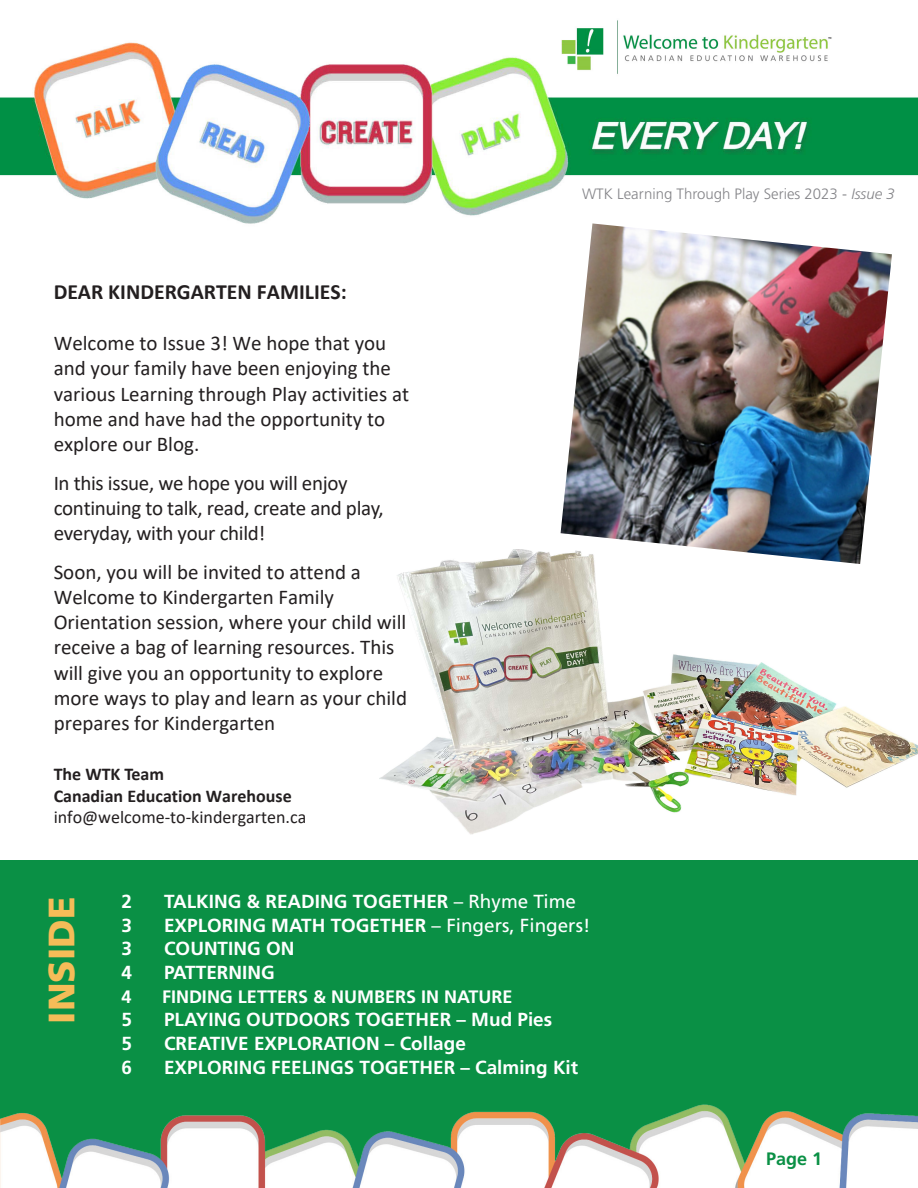
<style>
.page{position:relative;width:918px;height:1188px;background:#fff}
.page>*{position:absolute;margin:0;border:0;box-sizing:border-box;transform-origin:0 0}
.t1{font:900 36.75px "Frutiger LT Std";color:#f5bc58}
.t2{font:700 21.75px "Calibri";color:#231f20}
.t3{font:21px/25.2px "Calibri";color:#231f20}
.t4{font:700 18.9px "Frutiger LT Std";color:#fff}
.t5{font:700 18px/21.6px "Calibri";color:#231f20}
.t6{font:700 18px "Frutiger LT Std";color:#fff}
.t7{font:18px "Calibri";color:#231f20}
.t8{font:700 18px "Frutiger LT Std";color:#0a9045}
.t9{font:300 15px "Frutiger LT Std";color:#848488}
.s1{font-style:italic}
.s2{font-weight:400}
</style>
<div class="page">
<div style="left:0;top:860px;width:918px;height:328px;background:#0a9045"></div>
<img style="left:0;top:1104px;width:918px;height:84px">
<img style="left:0;top:42px;width:918px;height:182px">
<img style="left:543px;top:20px;width:328px;height:61px">
<div style="left:764px;top:205px;width:100px;height:85px;background:#fff"></div>
<img style="left:380px;top:550px;width:538px;height:285px">
<img style="left:561px;top:223px;width:331px;height:341px">
<p class="t2" style="left:54px;top:277px;width:295px">DEAR KINDERGARTEN FAMILIES:</p>
<p class="t3" style="left:54px;top:330px;width:357px">Welcome to Issue 3! We hope that you and your family have been enjoying the various Learning through Play activities at home and have had the opportunity to explore our Blog.</p>
<p class="t3" style="left:54px;top:470px;width:332px">In this issue, we hope you will enjoy continuing to talk, read, create and play, everyday, with your child!</p>
<p class="t3" style="left:54px;top:559px;width:355px">Soon, you will be invited to attend a Welcome to Kindergarten Family Orientation session, where your child will receive a bag of learning resources. This will give you an opportunity to explore more ways to play and learn as your child prepares for Kindergarten</p>
<p class="t5" style="left:54px;top:763px;width:240px">The WTK Team<br>Canadian Education Warehouse</p>
<p class="t7" style="left:54px;top:805px;width:254px">info@welcome-to-kindergarten.ca</p>
<p class="t9" style="left:582px;top:186px;width:314px">WTK Learning Through Play Series 2023 - <span class="s1">Issue 3</span></p>
<p class="t1" style="left:39px;top:1024px;width:128px;rotate:-90deg">INSIDE</p>
<p class="t4" style="left:122px;top:890px;width:12px">2</p>
<p class="t4" style="left:164px;top:890px;width:413px">TALKING &amp; READING TOGETHER <span class="s2">– Rhyme Time</span></p>
<p class="t4" style="left:122px;top:914px;width:12px">3</p>
<p class="t4" style="left:164px;top:914px;width:428px">EXPLORING MATH TOGETHER <span class="s2">– Fingers, Fingers!</span></p>
<p class="t4" style="left:122px;top:938px;width:12px">3</p>
<p class="t4" style="left:164px;top:938px;width:132px">COUNTING ON</p>
<p class="t4" style="left:122px;top:961px;width:12px">4</p>
<p class="t4" style="left:164px;top:961px;width:112px">PATTERNING</p>
<p class="t6" style="left:122px;top:986px;width:12px">4</p>
<p class="t6" style="left:162px;top:986px;width:352px">FINDING LETTERS &amp; NUMBERS IN NATURE</p>
<p class="t4" style="left:122px;top:1009px;width:12px">5</p>
<p class="t4" style="left:164px;top:1009px;width:390px">PLAYING OUTDOORS TOGETHER – Mud Pies</p>
<p class="t4" style="left:122px;top:1032px;width:12px">5</p>
<p class="t4" style="left:164px;top:1032px;width:303px">CREATIVE EXPLORATION – Collage</p>
<p class="t4" style="left:122px;top:1056px;width:12px">6</p>
<p class="t4" style="left:164px;top:1056px;width:416px">EXPLORING FEELINGS TOGETHER – Calming Kit</p>
<p class="t8" style="left:766px;top:1148px;width:58px">Page 1</p>
</div>
